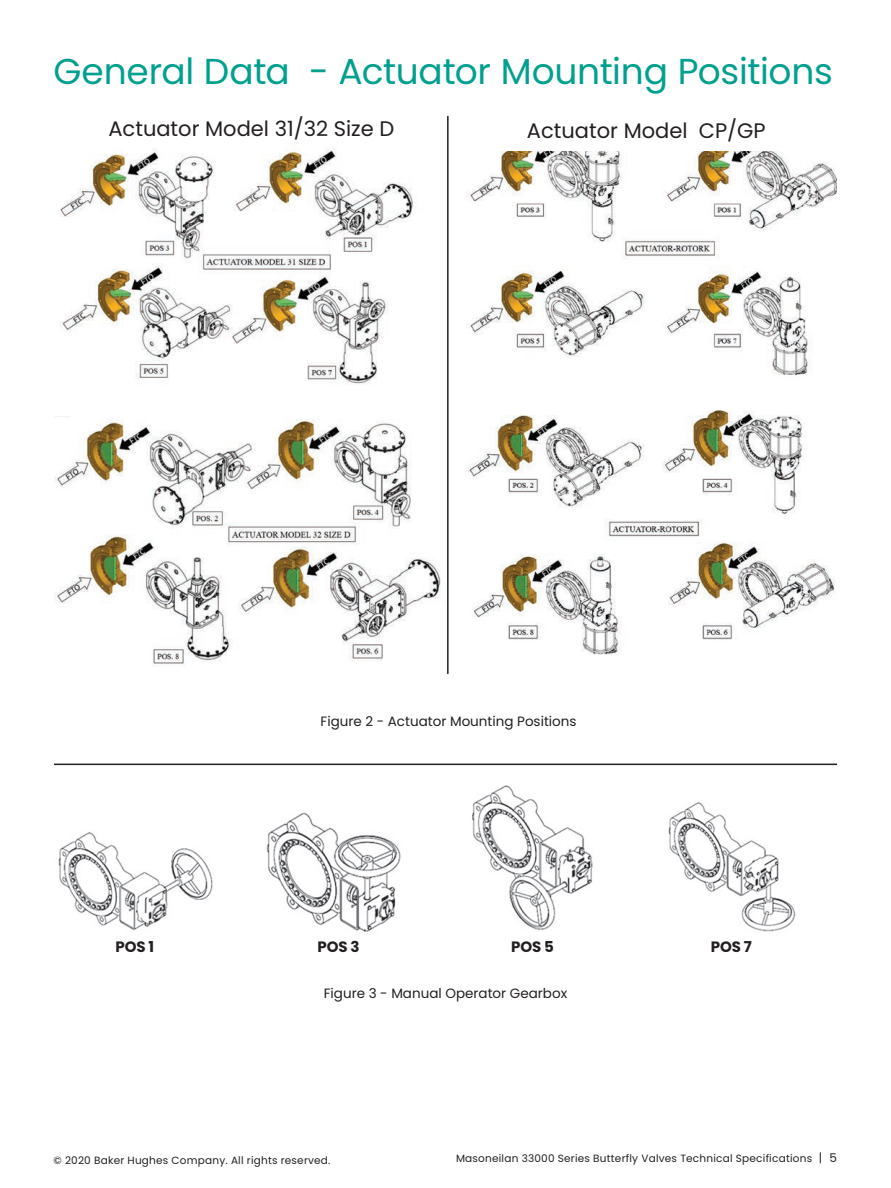
<style>
.page{position:relative;width:891px;height:1188px;background:#fff}
.page>*{position:absolute;margin:0;border:0;box-sizing:border-box;transform-origin:0 0}
.Product_Headline2{font:36px "Poppins";letter-spacing:-.01em;color:#00a08f}
.t1{font:21px "Poppins";color:#231f20}
.Product_Headline{font:700 15px "Poppins";letter-spacing:-.01em;color:#231f20}
.t2{font:13.5px "Poppins";color:#231f20}
.t3{font:10.5px "Poppins";letter-spacing:.02em;color:#231f20}
.s1{font-size:12px}
</style>
<div class="page">
<img style="left:467px;top:152px;width:370px;height:503px">
<img style="left:54px;top:148px;width:387px;height:519px">
<hr style="left:447px;top:116px;width:2px;height:558px;background:#231f20">
<img style="left:58px;top:832px;width:155px;height:99px">
<img style="left:266px;top:812px;width:135px;height:120px">
<img style="left:472px;top:785px;width:121px;height:145px">
<img style="left:668px;top:802px;width:128px;height:130px">
<hr style="left:54px;top:764px;width:783px;height:1px;background:#231f20">
<p class="Product_Headline2" style="left:54px;top:50px;width:781px">General Data - Actuator Mounting Positions</p>
<p class="t1" style="left:108px;top:117px;width:287px">Actuator Model 31/32 Size D</p>
<p class="t1" style="left:527px;top:118px;width:240px">Actuator Model CP/GP</p>
<p class="t2" style="left:321px;top:713px;width:258px">Figure 2 - Actuator Mounting Positions</p>
<p class="Product_Headline" style="left:116px;top:938px;width:40px">POS 1</p>
<p class="Product_Headline" style="left:318px;top:938px;width:44px">POS 3</p>
<p class="Product_Headline" style="left:511px;top:938px;width:44px">POS 5</p>
<p class="Product_Headline" style="left:711px;top:938px;width:42px">POS 7</p>
<p class="t2" style="left:324px;top:985px;width:245px">Figure 3 - Manual Operator Gearbox</p>
<p class="t3" style="left:53px;top:1154px;width:279px">© 2020 Baker Hughes Company. All rights reserved.</p>
<p class="t3" style="left:456px;top:1153px;width:382px">Masoneilan 33000 Series Butterfly Valves Technical Specifications <span class="s1">| 5</span></p>
</div>
